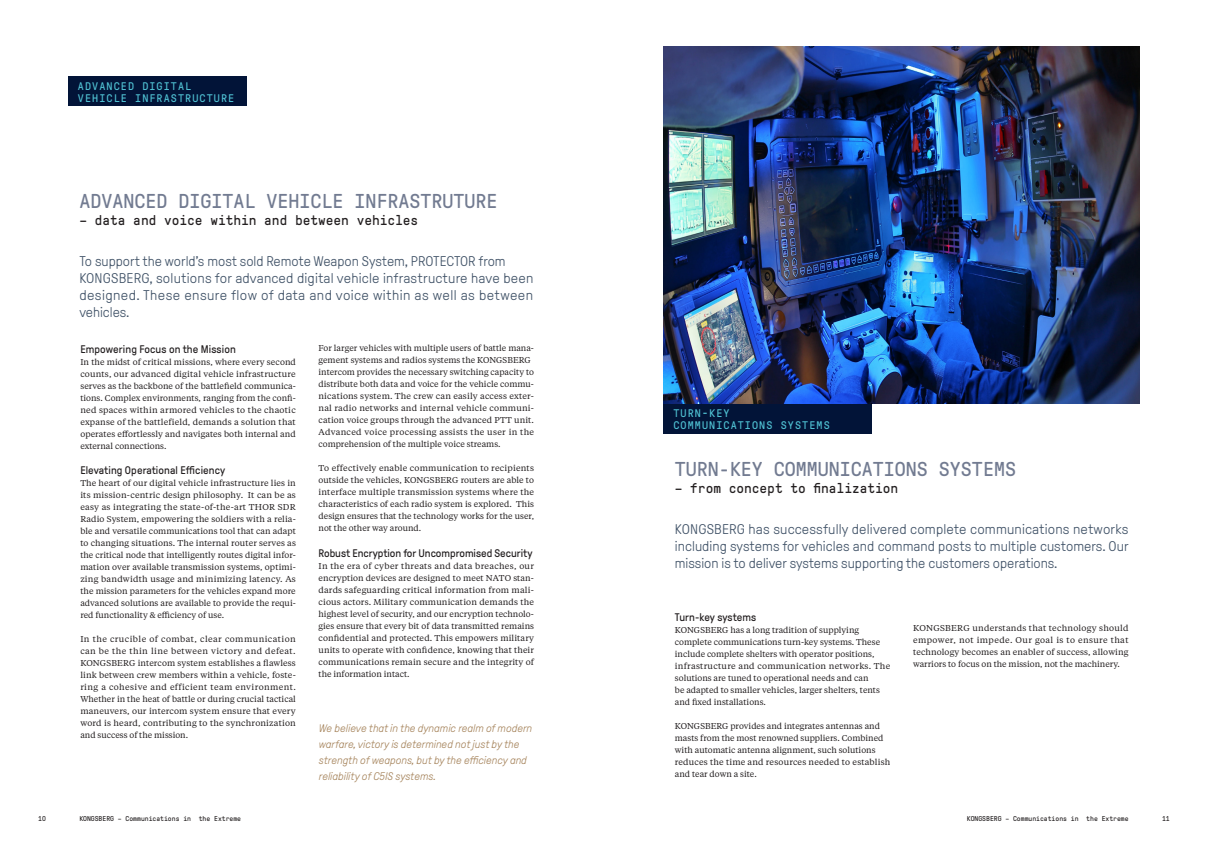
<style>
.page{position:relative;width:1208px;height:859px;background:#fff}
.page>*{position:absolute;margin:0;border:0;box-sizing:border-box;transform-origin:0 0}
.H2_-_Headlines__Norm{font:20px "GT Pressura Mono";color:#727b91}
.Ingress_Pressura{font:300 14px/17px "GT Pressura";color:#405267;text-align:justify}
.H3_-_Subehadlines{font:14px "GT Pressura Mono";color:#231f20}
.Sitat_Pressura{font:italic 300 11px/16px "GT Pressura";color:#a6845c}
.Body{font:11px "GT Pressura";color:#231f20}
.H4__-_Smaller_headli{font:11px "GT Pressura Mono";letter-spacing:.1em;color:#4fc0d2}
.H5_-_Subheadline_in{font:11px "GT Pressura";letter-spacing:.01em;color:#231f20}
.Body-2{font:8.5px/12px "Tiempos Text";color:#231f20;text-align:justify}
.Body-3{font:8.5px/12px "Tiempos Text";letter-spacing:.025em;color:#231f20}
.Chapter_top{font:7px "GT Pressura Mono";color:#231f20}
</style>
<div class="page">
<div style="left:68px;top:77px;width:179px;height:29px;background:#021438"></div>
<img style="left:663px;top:47px;width:477px;height:357px">
<div style="left:663px;top:404px;width:209px;height:30px;background:#021438"></div>
<p class="H4__-_Smaller_headli" style="left:78px;top:80px;width:115px">ADVANCED DIGITAL</p>
<p class="H4__-_Smaller_headli" style="left:78px;top:92px;width:158px">VEHICLE INFRASTRUCTURE</p>
<p class="H2_-_Headlines__Norm" style="left:79px;top:191px;width:419px">ADVANCED DIGITAL VEHICLE INFRASTRUTURE</p>
<p class="H3_-_Subehadlines" style="left:79px;top:213px;width:340px">– data and voice within and between vehicles</p>
<p class="Ingress_Pressura" style="left:79px;top:253px;width:428px">To support the world’s most sold Remote Weapon System, PROTECTOR from</p>
<p class="Ingress_Pressura" style="left:79px;top:270px;width:455px">KONGSBERG, solutions for advanced digital vehicle infrastructure have been designed. These ensure flow of data and voice within as well as between vehicles.</p>
<p class="Body" style="left:80px;top:343px;width:157px">Empowering Focus on the Mission</p>
<p class="Body-2" style="left:80px;top:355px;width:217px">In the midst of critical missions, where every second counts, our advanced digital vehicle infrastructure serves as the backbone of the battlefield communica&shy;tions. Complex environments, ranging from the confi&shy;ned spaces within armored vehicles to the chaotic expanse of the battlefield, demands a solution that operates effortlessly and navigates both internal and external connections.</p>
<p class="H5_-_Subheadline_in" style="left:80px;top:464px;width:146px">Elevating Operational Efficiency</p>
<p class="Body-2" style="left:80px;top:476px;width:217px">The heart of our digital vehicle infrastructure lies in its mission-centric design philosophy. It can be as easy as integrating the state-of-the-art THOR SDR Radio System, empowering the soldiers with a relia&shy;ble and versatile communications tool that can adapt to changing situations. The internal router serves as the critical node that intelligently routes digital infor&shy;mation over available transmission systems, optimi&shy;zing bandwidth usage and minimizing latency. As the mission parameters for the vehicles expand more advanced solutions are available to provide the requi&shy;red functionality &amp; efficiency of use.</p>
<p class="Body-2" style="left:80px;top:632px;width:217px">In the crucible of combat, clear communication can be the thin line between victory and defeat.<br>KONGSBERG intercom system establishes a flawless link between crew members within a vehicle, foste&shy;ring a cohesive and efficient team environment.<br>Whether in the heat of battle or during crucial tactical maneuvers, our intercom system ensure that every word is heard, contributing to the synchronization and success of the mission.</p>
<p class="Body-2" style="left:318px;top:341px;width:217px">For larger vehicles with multiple users of battle mana&shy;gement systems and radios systems the KONGSBERG</p>
<p class="Body-2" style="left:318px;top:365px;width:217px">intercom provides the necessary switching capacity to distribute both data and voice for the vehicle commu&shy;nications system. The crew can easily access exter&shy;nal radio networks and internal vehicle communi&shy;cation voice groups through the advanced PTT unit.<br>Advanced voice processing assists the user in the comprehension of the multiple voice streams.</p>
<p class="Body-2" style="left:318px;top:461px;width:217px">To effectively enable communication to recipients outside the vehicles, KONGSBERG routers are able to interface multiple transmission systems where the characteristics of each radio system is explored. This design ensures that the technology works for the user, not the other way around.</p>
<p class="Body" style="left:318px;top:547px;width:215px">Robust Encryption for Uncompromised Security</p>
<p class="Body-2" style="left:318px;top:559px;width:217px">In the era of cyber threats and data breaches, our encryption devices are designed to meet NATO stan&shy;dards safeguarding critical information from mali&shy;cious actors. Military communication demands the highest level of security, and our encryption technolo&shy;gies ensure that every bit of data transmitted remains confidential and protected. This empowers military units to operate with confidence, knowing that their communications remain secure and the integrity of the information intact.</p>
<p class="Sitat_Pressura" style="left:319px;top:720px;width:215px">We believe that in the dynamic realm of modern warfare, victory is determined not just by the strength of weapons, but by the efficiency and reliability of C5IS systems.</p>
<p class="H4__-_Smaller_headli" style="left:673px;top:408px;width:58px">TURN-KEY</p>
<p class="H4__-_Smaller_headli" style="left:673px;top:420px;width:158px">COMMUNICATIONS SYSTEMS</p>
<p class="H2_-_Headlines__Norm" style="left:675px;top:459px;width:343px">TURN-KEY COMMUNICATIONS SYSTEMS</p>
<p class="H3_-_Subehadlines" style="left:675px;top:481px;width:225px">– from concept to finalization</p>
<p class="Ingress_Pressura" style="left:675px;top:521px;width:455px">KONGSBERG has successfully delivered complete communications networks including systems for vehicles and command posts to multiple customers. Our mission is to deliver systems supporting the customers operations.</p>
<p class="Body" style="left:675px;top:611px;width:83px">Turn-key systems</p>
<p class="Body-2" style="left:675px;top:624px;width:186px">KONGSBERG has a long tradition of supplying</p>
<p class="Body-2" style="left:675px;top:636px;width:207px">complete communications turn-key systems. These</p>
<p class="Body-2" style="left:675px;top:648px;width:201px">include complete shelters with operator positions,</p>
<p class="Body-3" style="left:675px;top:660px;width:217px">infrastructure and communication networks. The solutions are tuned to operational needs and can</p>
<p class="Body-2" style="left:675px;top:684px;width:206px">be adapted to smaller vehicles, larger shelters, tents</p>
<p class="Body-2" style="left:675px;top:696px;width:93px">and fixed installations.</p>
<p class="Body-2" style="left:675px;top:720px;width:207px">KONGSBERG provides and integrates antennas and</p>
<p class="Body-2" style="left:675px;top:732px;width:210px">masts from the most renowned suppliers. Combined</p>
<p class="Body-2" style="left:675px;top:744px;width:202px">with automatic antenna alignment, such solutions</p>
<p class="Body-2" style="left:675px;top:756px;width:217px">reduces the time and resources needed to establish and tear down a site.</p>
<p class="Body-2" style="left:913px;top:622px;width:217px">KONGSBERG understands that technology should empower, not impede. Our goal is to ensure that technology becomes an enabler of success, allowing warriors to focus on the mission, not the machinery.</p>
<p class="Chapter_top" style="left:38px;top:815px;width:9px">10</p>
<p class="Chapter_top" style="left:79px;top:815px;width:163px">KONGSBERG – Communications in the Extreme</p>
<p class="Chapter_top" style="left:967px;top:815px;width:163px">KONGSBERG – Communications in the Extreme</p>
<p class="Chapter_top" style="left:1162px;top:815px;width:9px">11</p>
</div>
